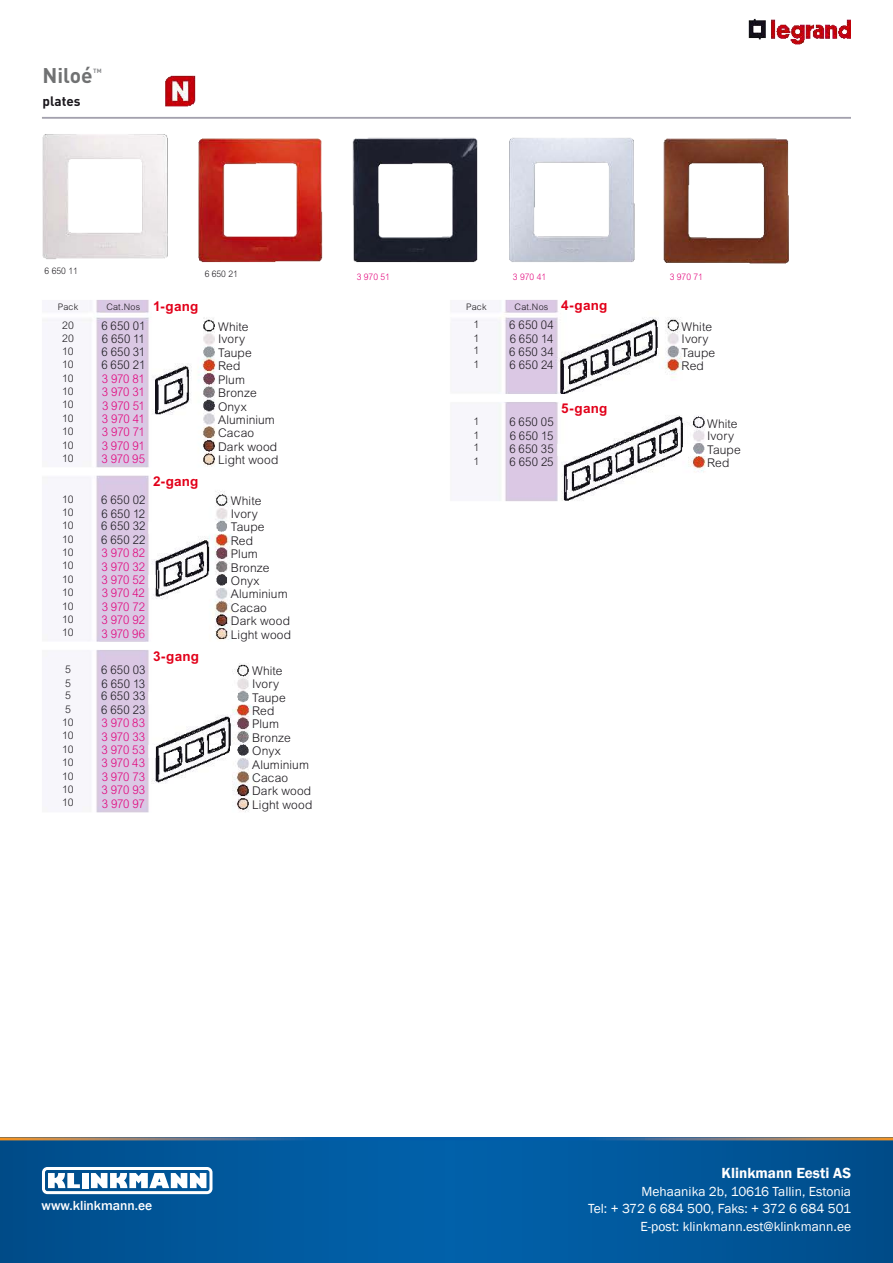
<style>
.page{position:relative;width:893px;height:1263px;background:#fff}
.page>*{position:absolute;margin:0;border:0;box-sizing:border-box;transform-origin:0 0}
.t1{font:700 21px "DIN";color:#707172}
.t2{font:600 15px "Franklin Gothic";color:#fff}
.t3{font:13.5px/17.7px "Franklin Gothic";color:#fff;text-align:right}
.t4{font:700 13.5px "Arial";letter-spacing:.015em;color:#e2001a}
.t5{font:500 13.5px "Franklin Gothic";color:#fff}
.t6{font:700 13.5px "DIN";color:#1a171c}
.t7{font:300 12px "Arial";letter-spacing:.01em;color:#1a171c}
.t8{font:300 12px "Arial";letter-spacing:-.02em;color:#e2007a;scale:.95 1}
.t9{font:300 12px "Arial";letter-spacing:.01em;color:#1a171c;scale:.95 1}
.t10{font:300 10.5px "Arial";letter-spacing:-.02em;color:#1a171c}
.t11{font:300 9px "Arial";letter-spacing:.015em;color:#1a171c}
.t12{font:300 9px "Arial";color:#e2007a;scale:.95 1}
.t13{font:300 9px "Arial";letter-spacing:.015em;color:#1a171c;scale:.95 1}
.t14{font:700 6.15px "DIN";color:#87888a}
.s1{font-weight:700;font-size:13.5px;color:#e2001a}
</style>
<div class="page">
<img style="left:42px;top:18px;width:808px;height:795px">
<svg style="left:0;top:1140px;width:893px;height:123px;background:#01579b"></svg>
<svg style="left:42px;top:1167px;width:170px;height:27px"></svg>
<h1 class="t1" style="left:43px;top:62px;width:52px">Niloé</h1>
<p class="t14" style="left:93px;top:66px;width:10px">TM</p>
<p class="t6" style="left:43px;top:92px;width:40px">plates</p>
<p class="t13" style="left:45px;top:266px;width:37px">6 650 11</p>
<p class="t13" style="left:205px;top:268px;width:37px">6 650 21</p>
<p class="t12" style="left:357px;top:272px;width:37px">3 970 51</p>
<p class="t12" style="left:670px;top:272px;width:37px">3 970 71</p>
<p class="t12" style="left:513px;top:272px;width:37px">3 970 41</p>
<p class="t11" style="left:58px;top:302px;width:22px">Pack</p>
<p class="t11" style="left:106px;top:302px;width:93px">Cat.Nos <span class="s1">1-gang</span></p>
<p class="t10" style="left:62px;top:319px;width:13px">20</p>
<p class="t9" style="left:101px;top:319px;width:48px">6 650 01</p>
<p class="t7" style="left:218px;top:320px;width:32px">White</p>
<p class="t10" style="left:62px;top:332px;width:13px">20</p>
<p class="t9" style="left:102px;top:332px;width:47px">6 650 11</p>
<p class="t7" style="left:218px;top:332px;width:28px">Ivory</p>
<p class="t10" style="left:62px;top:345px;width:13px">10</p>
<p class="t9" style="left:101px;top:345px;width:48px">6 650 31</p>
<p class="t7" style="left:218px;top:346px;width:35px">Taupe</p>
<p class="t10" style="left:62px;top:358px;width:13px">10</p>
<p class="t9" style="left:101px;top:358px;width:48px">6 650 21</p>
<p class="t7" style="left:218px;top:359px;width:24px">Red</p>
<p class="t10" style="left:62px;top:372px;width:13px">10</p>
<p class="t8" style="left:102px;top:372px;width:47px">3 970 81</p>
<p class="t7" style="left:218px;top:373px;width:28px">Plum</p>
<p class="t10" style="left:62px;top:385px;width:13px">10</p>
<p class="t8" style="left:102px;top:385px;width:47px">3 970 31</p>
<p class="t7" style="left:218px;top:386px;width:40px">Bronze</p>
<p class="t10" style="left:62px;top:399px;width:13px">10</p>
<p class="t8" style="left:102px;top:398px;width:46px">3 970 51</p>
<p class="t7" style="left:218px;top:400px;width:30px">Onyx</p>
<p class="t10" style="left:62px;top:412px;width:13px">10</p>
<p class="t8" style="left:102px;top:412px;width:47px">3 970 41</p>
<p class="t7" style="left:218px;top:413px;width:58px">Aluminium</p>
<p class="t10" style="left:62px;top:425px;width:13px">10</p>
<p class="t8" style="left:102px;top:425px;width:47px">3 970 71</p>
<p class="t7" style="left:218px;top:426px;width:37px">Cacao</p>
<p class="t10" style="left:62px;top:439px;width:13px">10</p>
<p class="t8" style="left:102px;top:439px;width:47px">3 970 91</p>
<p class="t7" style="left:218px;top:440px;width:61px">Dark wood</p>
<p class="t10" style="left:62px;top:452px;width:13px">10</p>
<p class="t8" style="left:102px;top:452px;width:47px">3 970 95</p>
<p class="t7" style="left:218px;top:453px;width:62px">Light wood</p>
<p class="t4" style="left:153px;top:473px;width:47px">2-gang</p>
<p class="t10" style="left:62px;top:493px;width:13px">10</p>
<p class="t9" style="left:101px;top:493px;width:48px">6 650 02</p>
<p class="t7" style="left:231px;top:494px;width:32px">White</p>
<p class="t10" style="left:62px;top:507px;width:13px">10</p>
<p class="t9" style="left:102px;top:506px;width:47px">6 650 12</p>
<p class="t7" style="left:231px;top:507px;width:28px">Ivory</p>
<p class="t10" style="left:62px;top:519px;width:13px">10</p>
<p class="t9" style="left:101px;top:519px;width:48px">6 650 32</p>
<p class="t7" style="left:231px;top:520px;width:35px">Taupe</p>
<p class="t10" style="left:62px;top:533px;width:13px">10</p>
<p class="t9" style="left:101px;top:533px;width:48px">6 650 22</p>
<p class="t7" style="left:231px;top:534px;width:24px">Red</p>
<p class="t10" style="left:62px;top:546px;width:13px">10</p>
<p class="t8" style="left:102px;top:546px;width:47px">3 970 82</p>
<p class="t7" style="left:231px;top:547px;width:28px">Plum</p>
<p class="t10" style="left:62px;top:560px;width:13px">10</p>
<p class="t8" style="left:102px;top:559px;width:47px">3 970 32</p>
<p class="t7" style="left:231px;top:561px;width:40px">Bronze</p>
<p class="t10" style="left:62px;top:573px;width:13px">10</p>
<p class="t8" style="left:102px;top:573px;width:47px">3 970 52</p>
<p class="t7" style="left:231px;top:574px;width:30px">Onyx</p>
<p class="t10" style="left:62px;top:586px;width:13px">10</p>
<p class="t8" style="left:102px;top:586px;width:47px">3 970 42</p>
<p class="t7" style="left:231px;top:587px;width:58px">Aluminium</p>
<p class="t10" style="left:62px;top:600px;width:13px">10</p>
<p class="t8" style="left:102px;top:600px;width:47px">3 970 72</p>
<p class="t7" style="left:231px;top:601px;width:37px">Cacao</p>
<p class="t10" style="left:62px;top:613px;width:13px">10</p>
<p class="t8" style="left:102px;top:613px;width:47px">3 970 92</p>
<p class="t7" style="left:231px;top:614px;width:61px">Dark wood</p>
<p class="t10" style="left:62px;top:627px;width:13px">10</p>
<p class="t8" style="left:101px;top:626px;width:48px">3 970 96</p>
<p class="t7" style="left:231px;top:628px;width:62px">Light wood</p>
<p class="t4" style="left:153px;top:648px;width:47px">3-gang</p>
<p class="t10" style="left:65px;top:663px;width:7px">5</p>
<p class="t9" style="left:101px;top:663px;width:48px">6 650 03</p>
<p class="t7" style="left:252px;top:664px;width:32px">White</p>
<p class="t10" style="left:65px;top:677px;width:7px">5</p>
<p class="t9" style="left:102px;top:677px;width:47px">6 650 13</p>
<p class="t7" style="left:252px;top:677px;width:28px">Ivory</p>
<p class="t10" style="left:65px;top:690px;width:7px">5</p>
<p class="t9" style="left:101px;top:689px;width:48px">6 650 33</p>
<p class="t7" style="left:252px;top:691px;width:35px">Taupe</p>
<p class="t10" style="left:65px;top:703px;width:7px">5</p>
<p class="t9" style="left:101px;top:703px;width:48px">6 650 23</p>
<p class="t7" style="left:252px;top:704px;width:24px">Red</p>
<p class="t10" style="left:62px;top:716px;width:13px">10</p>
<p class="t8" style="left:102px;top:716px;width:47px">3 970 83</p>
<p class="t7" style="left:252px;top:717px;width:28px">Plum</p>
<p class="t10" style="left:62px;top:730px;width:13px">10</p>
<p class="t8" style="left:102px;top:730px;width:47px">3 970 33</p>
<p class="t7" style="left:252px;top:731px;width:40px">Bronze</p>
<p class="t10" style="left:62px;top:743px;width:13px">10</p>
<p class="t8" style="left:102px;top:743px;width:47px">3 970 53</p>
<p class="t7" style="left:252px;top:744px;width:30px">Onyx</p>
<p class="t10" style="left:62px;top:757px;width:13px">10</p>
<p class="t8" style="left:102px;top:756px;width:47px">3 970 43</p>
<p class="t7" style="left:252px;top:757px;width:58px">Aluminium</p>
<p class="t10" style="left:62px;top:770px;width:13px">10</p>
<p class="t8" style="left:102px;top:770px;width:47px">3 970 73</p>
<p class="t7" style="left:252px;top:771px;width:37px">Cacao</p>
<p class="t10" style="left:62px;top:783px;width:13px">10</p>
<p class="t8" style="left:102px;top:783px;width:47px">3 970 93</p>
<p class="t7" style="left:252px;top:784px;width:61px">Dark wood</p>
<p class="t10" style="left:62px;top:797px;width:13px">10</p>
<p class="t8" style="left:102px;top:797px;width:47px">3 970 97</p>
<p class="t7" style="left:252px;top:798px;width:62px">Light wood</p>
<p class="t11" style="left:466px;top:301px;width:22px">Pack</p>
<p class="t11" style="left:515px;top:301px;width:94px">Cat.Nos <span class="s1">4-gang</span></p>
<p class="t10" style="left:473px;top:319px;width:7px">1</p>
<p class="t9" style="left:509px;top:318px;width:48px">6 650 04</p>
<p class="t7" style="left:682px;top:319px;width:32px">White</p>
<p class="t10" style="left:473px;top:332px;width:7px">1</p>
<p class="t9" style="left:510px;top:332px;width:48px">6 650 14</p>
<p class="t7" style="left:682px;top:332px;width:28px">Ivory</p>
<p class="t10" style="left:473px;top:345px;width:7px">1</p>
<p class="t9" style="left:509px;top:344px;width:48px">6 650 34</p>
<p class="t7" style="left:682px;top:346px;width:35px">Taupe</p>
<p class="t10" style="left:473px;top:358px;width:7px">1</p>
<p class="t9" style="left:510px;top:358px;width:48px">6 650 24</p>
<p class="t7" style="left:682px;top:359px;width:24px">Red</p>
<p class="t4" style="left:561px;top:400px;width:48px">5-gang</p>
<p class="t10" style="left:473px;top:415px;width:7px">1</p>
<p class="t9" style="left:509px;top:415px;width:48px">6 650 05</p>
<p class="t7" style="left:707px;top:416px;width:32px">White</p>
<p class="t10" style="left:473px;top:429px;width:7px">1</p>
<p class="t9" style="left:510px;top:429px;width:48px">6 650 15</p>
<p class="t7" style="left:707px;top:429px;width:28px">Ivory</p>
<p class="t10" style="left:473px;top:442px;width:7px">1</p>
<p class="t9" style="left:509px;top:441px;width:48px">6 650 35</p>
<p class="t7" style="left:707px;top:443px;width:35px">Taupe</p>
<p class="t10" style="left:473px;top:455px;width:7px">1</p>
<p class="t9" style="left:509px;top:455px;width:48px">6 650 25</p>
<p class="t7" style="left:707px;top:456px;width:24px">Red</p>
<p class="t5" style="left:42px;top:1197px;width:112px">www.klinkmann.ee</p>
<p class="t2" style="left:722px;top:1163px;width:131px">Klinkmann Eesti AS</p>
<p class="t3" style="left:588px;top:1182px;width:265px">Mehaanika 2b, 10616 Tallin, Estonia<br>Tel: + 372 6 684 500, Faks: + 372 6 684 501<br>E-post: klinkmann.est@klinkmann.ee</p>
</div>
